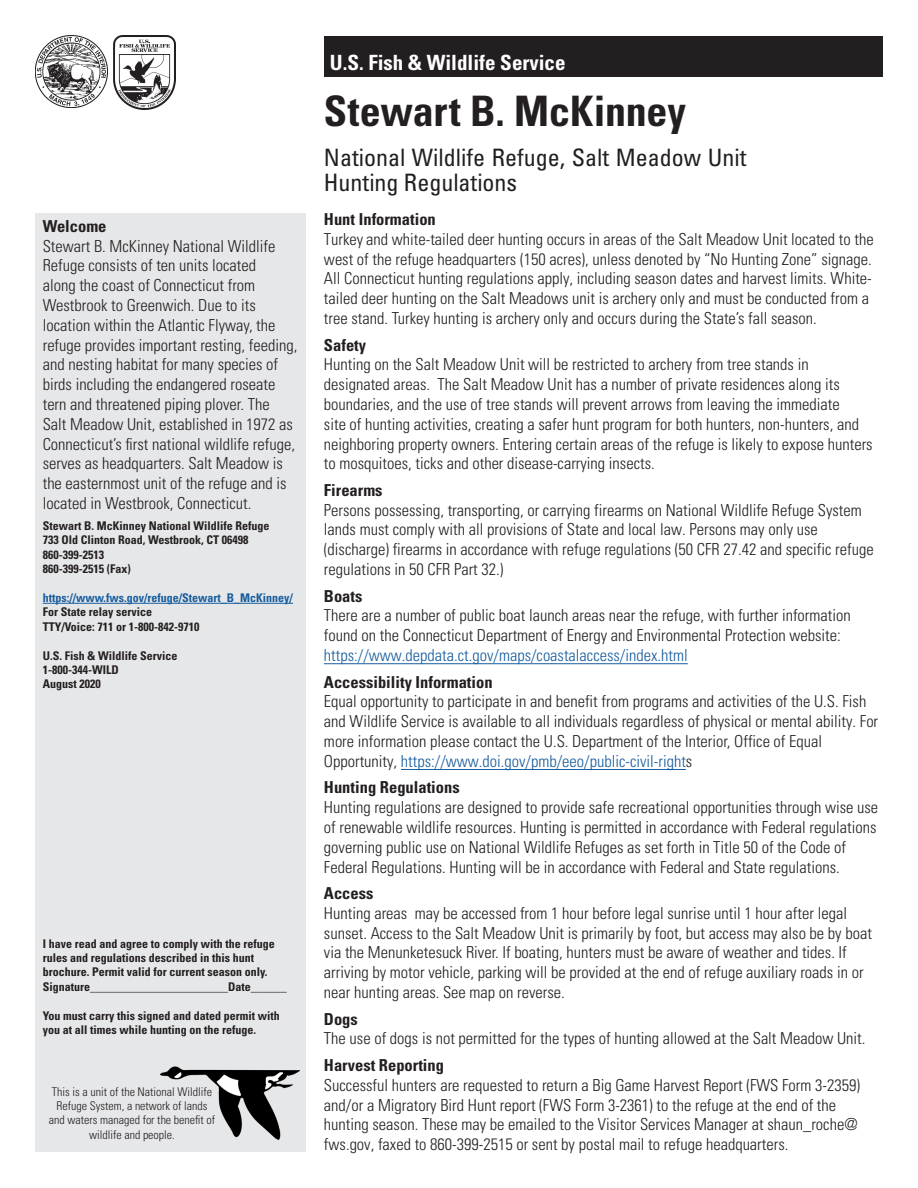
<style>
.page{position:relative;width:918px;height:1188px;background:#fff}
.page>*{position:absolute;margin:0;border:0;box-sizing:border-box;transform-origin:0 0}
.t1{font:700 condensed 42px "Univers LT Std";letter-spacing:-.005em;color:#231f20}
.t2{font:condensed 24px/25.3px "Univers LT Std";color:#231f20}
.t3{font:700 condensed 21px "Univers LT Std";color:#fff}
.t4{font:300 condensed 16.5px/19.8px "Univers LT Std";color:#231f20}
.H3-Section_Titles{font:700 condensed 16.5px "Univers LT Std";color:#231f20}
.t5{font:300 condensed 16.5px "Univers LT Std";color:#175d9e}
.p-Contact_Informatio{font:700 condensed 12px/14.4px "Univers LT Std";color:#231f20}
.t6{font:300 condensed 12px/14.4px "Univers LT Std";color:#231f20;text-align:center}
.p-Contact_Informatio-2{font:700 condensed 12px "Univers LT Std";color:#175d9e}
.s1{font-family:"Univers"}
.s2{font-weight:700}
.s3{color:#175d9e}
</style>
<div class="page">
<div style="left:36px;top:213px;width:270px;height:939px;background:#e6e7e9"></div>
<hr style="left:43px;top:603px;width:250px;height:1px;background:#175d9e">
<div style="left:324px;top:36px;width:558px;height:40px;background:#231f20"></div>
<img style="left:36px;top:36px;width:72px;height:72px">
<img style="left:114px;top:36px;width:61px;height:73px">
<img style="left:161px;top:1067px;width:139px;height:73px">
<hr style="left:324px;top:663px;width:364px;height:1px;background:#175d9e">
<hr style="left:401px;top:769px;width:285px;height:1px;background:#175d9e">
<h3 class="H3-Section_Titles" style="left:43px;top:216px;width:65px">Welcome</h3>
<p class="t4" style="left:43px;top:236px;width:256px">Stewart B. McKinney National Wildlife Refuge consists of ten units located<br>along the coast of Connecticut from Westbrook to Greenwich. Due to its location within the Atlantic Flyway, the refuge provides important resting, feeding, and nesting habitat for many species of birds including the endangered roseate tern and threatened piping plover. The Salt Meadow Unit, established in 1972 as Connecticut’s first national wildlife refuge, serves as headquarters. Salt Meadow is the easternmost unit of the refuge and is located in Westbrook, Connecticut.</p>
<p class="p-Contact_Informatio" style="left:43px;top:519px;width:228px">Stewart B. McKinney National Wildlife Refuge</p>
<p class="p-Contact_Informatio" style="left:43px;top:533px;width:207px">733 Old Clinton Road, Westbrook, CT 06498</p>
<p class="p-Contact_Informatio" style="left:43px;top:547px;width:63px">860-399-2513</p>
<p class="p-Contact_Informatio" style="left:43px;top:562px;width:89px">860-399-2515 (Fax)</p>
<p class="p-Contact_Informatio-2" style="left:43px;top:590px;width:252px">https://www.fws.gov/refuge/Stewart_B_McKinney/</p>
<p class="p-Contact_Informatio" style="left:43px;top:605px;width:158px">For State relay service<br>TTY/Voice: 711 or 1-800-842-9710</p>
<p class="p-Contact_Informatio" style="left:43px;top:648px;width:136px">U.S. Fish &amp; Wildlife Service<br>1-800-344-WILD<br><span class="s1">August 2020</span></p>
<p class="p-Contact_Informatio" style="left:43px;top:936px;width:233px">I have read and agree to comply with the refuge rules and regulations described in this hunt brochure. Permit valid for current season only.</p>
<p class="p-Contact_Informatio" style="left:43px;top:979px;width:246px">Signature_______________________Date______</p>
<p class="p-Contact_Informatio" style="left:43px;top:1008px;width:239px">You must carry this signed and dated permit with you at all times while hunting on the refuge.</p>
<p class="t6" style="left:49px;top:1084px;width:168px">This is a unit of the National Wildlife<br>Refuge System, a network of lands and waters managed for the benefit of wildlife and people.</p>
<p class="t3" style="left:330px;top:50px;width:237px">U.S. Fish &amp; Wildlife Service</p>
<h1 class="t1" style="left:324px;top:85px;width:364px">Stewart B. McKinney</h1>
<h2 class="t2" style="left:324px;top:145px;width:424px">National Wildlife Refuge, Salt Meadow Unit<br>Hunting Regulations</h2>
<p class="t4" style="left:324px;top:209px;width:551px"><span class="s2">Hunt Information<br></span><span class="s1">Turkey</span> and white-tailed deer hunting occurs in areas of the Salt Meadow Unit located to the west of the refuge headquarters (150 acres), unless denoted by “No Hunting Zone” signage.<br>All Connecticut hunting regulations apply, including season dates and harvest limits. White&shy;tailed deer hunting on the Salt Meadows unit is archery only and must be conducted from a tree stand. Turkey hunting is archery only and occurs during the State’s fall season.</p>
<p class="t4" style="left:324px;top:335px;width:550px"><span class="s2">Safety<br></span>Hunting on the Salt Meadow Unit will be restricted to archery from tree stands <span class="s1">in </span>designated areas. The Salt Meadow Unit has a number of private residences along its boundaries, and the use of tree stands will prevent arrows from leaving the immediate<br>site of hunting activities, creating a safer hunt program for both hunters, non-hunters, and neighboring property owners. Entering certain areas of the refuge is likely to expose hunters to mosquitoes, ticks and other disease-carrying insects.</p>
<p class="H3-Section_Titles" style="left:324px;top:480px;width:60px">Firearms</p>
<p class="t4" style="left:324px;top:500px;width:551px">Persons possessing, transporting, or carrying firearms on National Wildlife Refuge System lands must comply with all provisions of State and local law. Persons may only use (discharge) firearms in accordance with refuge regulations (50 CFR 27.42 and specific refuge regulations in 50 CFR Part 32.)</p>
<p class="H3-Section_Titles" style="left:324px;top:586px;width:40px">Boats</p>
<p class="t4" style="left:324px;top:606px;width:528px">There are a number of public boat launch areas near the refuge, with further information found on the Connecticut Department of Energy and Environmental Protection website:</p>
<p class="t5" style="left:324px;top:645px;width:365px">https://www.depdata.ct.gov/maps/coastalaccess/index.html</p>
<p class="H3-Section_Titles" style="left:324px;top:672px;width:170px">Accessibility Information</p>
<p class="t4" style="left:324px;top:692px;width:556px">Equal opportunity to participate in and benefit from programs and activities of the U.S. Fish and Wildlife Service is available to all individuals regardless of physical or mental ability. For more information please contact the U.S. Department of the Interior, Office of Equal Opportunity, <span class="s3">https://www.doi.gov/pmb/eeo/public-civil-right</span>s</p>
<p class="H3-Section_Titles" style="left:324px;top:777px;width:137px">Hunting Regulations</p>
<p class="t4" style="left:324px;top:797px;width:556px">Hunting regulations are designed to provide safe recreational opportunities through wise use of renewable wildlife resources. Hunting is permitted in accordance with Federal regulations governing public use on National Wildlife Refuges as set forth in Title 50 of the Code of Federal Regulations. Hunting will be in accordance with Federal and State regulations.</p>
<p class="H3-Section_Titles" style="left:324px;top:883px;width:51px">Access</p>
<p class="t4" style="left:324px;top:903px;width:549px">Hunting areas may be accessed from 1 hour before legal sunrise until 1 hour after legal sunset. Access to the Salt Meadow Unit is primarily by foot, but access may also be by boat via the Menunketesuck River. If boating, hunters must be aware of weather and tides. If arriving by motor vehicle, parking will be provided at the end of refuge auxiliary roads in or near hunting areas. See map on reverse.</p>
<p class="H3-Section_Titles" style="left:324px;top:1009px;width:35px">Dogs</p>
<p class="t4" style="left:324px;top:1029px;width:543px">The use of dogs is not permitted for the types of hunting allowed at the Salt Meadow Unit.</p>
<p class="H3-Section_Titles" style="left:324px;top:1055px;width:122px">Harvest Reporting</p>
<p class="t4" style="left:324px;top:1075px;width:538px">Successful hunters are requested to return a Big Game Harvest Report (FWS Form 3-2359) and/or a Migratory Bird Hunt report (FWS Form 3-2361) to the refuge at the end of the hunting season. These may be emailed to the Visitor Services Manager at shaun_roche@ fws.gov, faxed to 860-399-2515 or sent by postal mail to refuge headquarters.</p>
</div>
